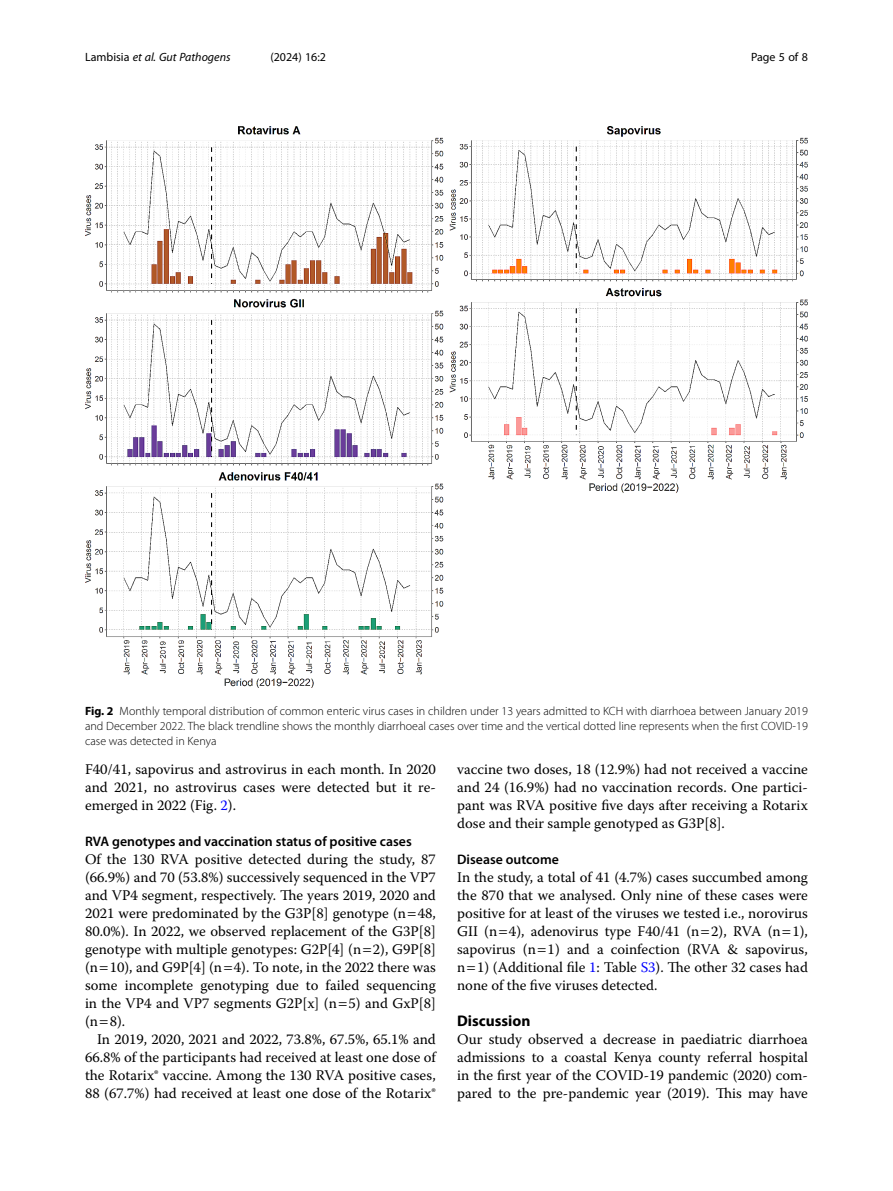
<style>
.page{position:relative;width:893px;height:1191px;background:#fff}
.page>*{position:absolute;margin:0;border:0;box-sizing:border-box;transform-origin:0 0}
.Head_1{font:700 15.45px "Myriad Pro";color:#000}
.Body_Text{font:14.7px/18px "Warnock Pro";color:#000;text-align:justify}
.Body_Text_Indent{font:14.7px/18px "Warnock Pro";color:#000;text-align:justify}
.Head_2{font:600 13.8px "Myriad Pro";color:#000}
.Figure_Caption{font:300 12px/15px "Myriad Pro";color:#000;text-align:justify}
.t1{font:italic 12px "Myriad Pro";color:#000}
.t2{font:12px "Myriad Pro";color:#000}
.s1{font-style:normal}
.s2{font-weight:700}
.s3{color:#00f}
</style>
<div class="page">
<img style="left:85px;top:126px;width:723px;height:562px">
<p class="t1" style="left:85px;top:50px;width:147px"><span class="s1">Lambisia</span> et al. Gut Pathogens</p>
<p class="t2" style="left:270px;top:50px;width:57px">(2024) 16:2</p>
<p class="t2" style="left:751px;top:50px;width:58px">Page 5 of 8</p>
<p class="Figure_Caption" style="left:85px;top:703px;width:724px"><span class="s2">Fig. 2</span> Monthly temporal distribution of common enteric virus cases in children under 13 years admitted to KCH with diarrhoea between January 2019 and December 2022. The black trendline shows the monthly diarrhoeal cases over time and the vertical dotted line represents when the first COVID-19 case was detected in Kenya</p>
<p class="Body_Text" style="left:85px;top:760px;width:352px">F40/41, sapovirus and astrovirus in each month. In 2020 and 2021, no astrovirus cases were detected but it re&shy;emerged in 2022 (Fig. <span class="s3">2</span>).</p>
<p class="Head_2" style="left:85px;top:833px;width:328px">RVA genotypes and vaccination status of positive cases</p>
<p class="Body_Text" style="left:85px;top:850px;width:352px">Of the 130 RVA positive detected during the study, 87 (66.9%) and 70 (53.8%) successively sequenced in the VP7 and VP4 segment, respectively. The years 2019, 2020 and 2021 were predominated by the G3P[8] genotype (n 48, 80.0%). In 2022, we observed replacement of the G3P[8] genotype with multiple genotypes: G2P[4] (n 2), G9P[8] (n 10), and G9P[4] (n 4). To note, in the 2022 there was some incomplete genotyping due to failed sequencing in the VP4 and VP7 segments G2P[x] (n 5) and GxP[8] (n 8).</p>
<p class="Body_Text_Indent" style="left:85px;top:1030px;width:352px;text-indent:12px">In 2019, 2020, 2021 and 2022, 73.8%, 67.5%, 65.1% and 66.8% of the participants had received at least one dose of the Rotarix® vaccine. Among the 130 RVA positive cases, 88 (67.7%) had received at least one dose of the Rotarix®</p>
<p class="Body_Text_Indent" style="left:457px;top:760px;width:352px">vaccine two doses, 18 (12.9%) had not received a vaccine and 24 (16.9%) had no vaccination records. One partici&shy;pant was RVA positive five days after receiving a Rotarix dose and their sample genotyped as G3P[8].</p>
<p class="Head_2" style="left:457px;top:851px;width:103px">Disease outcome</p>
<p class="Body_Text" style="left:457px;top:868px;width:352px">In the study, a total of 41 (4.7%) cases succumbed among the 870 that we analysed. Only nine of these cases were positive for at least of the viruses we tested i.e., norovirus GII (n 4), adenovirus type F40/41 (n 2), RVA (n 1), sapovirus (n 1) and a coinfection (RVA &amp; sapovirus, n 1) (Additional file <span class="s3">1</span>: Table <span class="s3">S3</span>). The other 32 cases had none of the five viruses detected.</p>
<p class="Head_1" style="left:457px;top:1011px;width:75px">Discussion</p>
<p class="Body_Text" style="left:457px;top:1030px;width:352px">Our study observed a decrease in paediatric diarrhoea admissions to a coastal Kenya county referral hospital in the first year of the COVID-19 pandemic (2020) com&shy;pared to the pre-pandemic year (2019). This may have</p>
</div>
